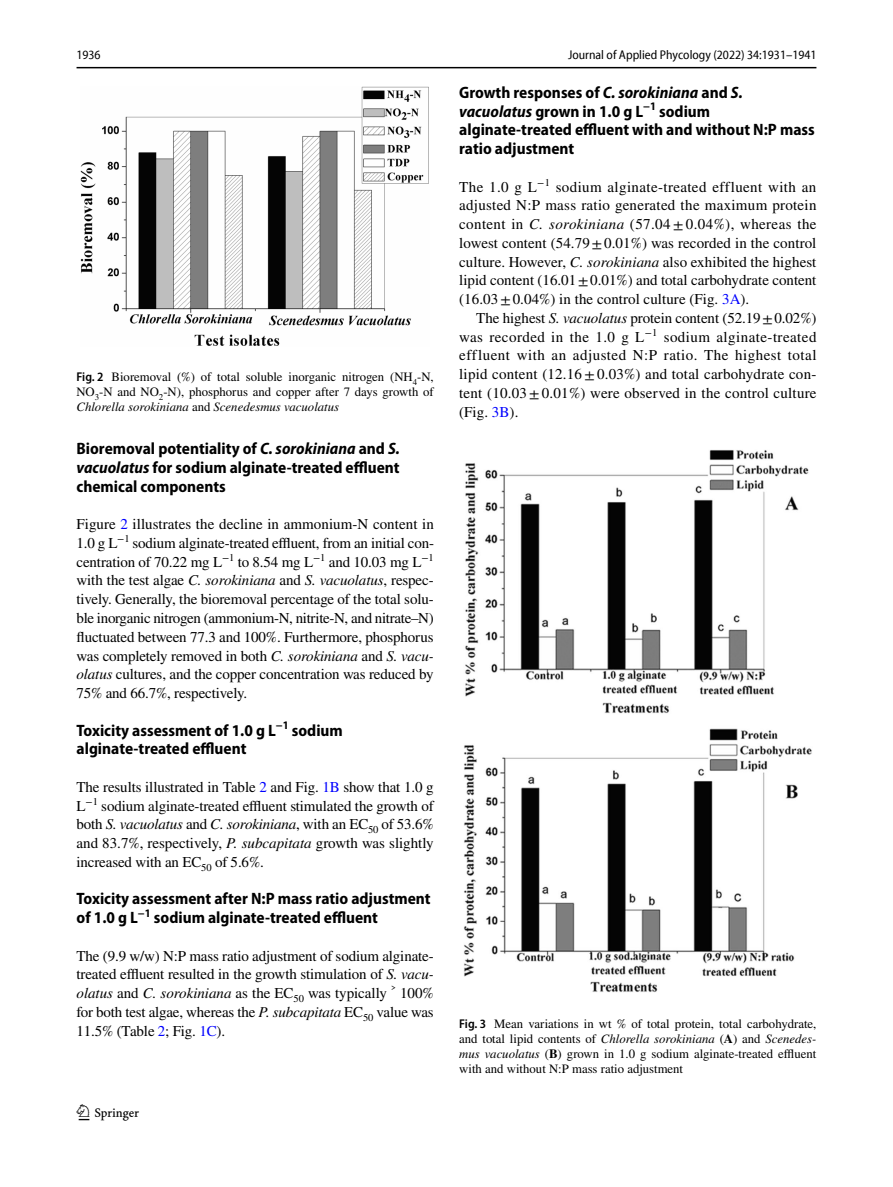
<style>
.page{position:relative;width:893px;height:1187px;background:#fff}
.page>*{position:absolute;margin:0;border:0;box-sizing:border-box;transform-origin:0 0}
.t1{font:22.5px "Springnew Regular 2";color:#000}
.t2{font:700 semi-condensed 16.5px/18.8px "Myriad Pro";color:#000}
.t3{font:15px/18.8px "STIX";color:#000;text-align:justify}
.t4{font:12.75px/15px "STIX";color:#000;text-align:justify}
.t5{font:semi-condensed 12.75px "Myriad Pro Unic";color:#000}
.s1{font-family:"Myriad Pro";font-weight:600;font-stretch:semi-condensed}
.s2{font-style:italic}
.s3{color:#00f}
.s4{font-family:"Code 2000"}
.s5{font-weight:700}
</style>
<div class="page">
<hr style="left:77px;top:67px;width:739px;height:1px;background:#000">
<img style="left:81px;top:87px;width:348px;height:259px">
<img style="left:464px;top:450px;width:348px;height:542px">
<p class="t5" style="left:76px;top:50px;width:26px">1936</p>
<p class="t5" style="left:568px;top:50px;width:250px">Journal of Applied Phycology (2022) 34:1931–1941</p>
<p class="t4" style="left:77px;top:370px;width:359px"><span class="s1">Fig. 2</span> Bioremoval (%) of total soluble inorganic nitrogen (NH<sub>4</sub>-N, NO<sub>3</sub>-N and NO<sub>2</sub>-N), phosphorus and copper after 7 days growth of <span class="s2">Chlorella sorokiniana</span> and <span class="s2">Scenedesmus vacuolatus</span></p>
<p class="t2" style="left:77px;top:439px;width:325px;text-align:justify">Bioremoval potentiality of <span class="s2">C. sorokiniana</span> and <span class="s2">S. vacuolatus</span> for sodium alginate‑treated effluent chemical components</p>
<p class="t3" style="left:77px;top:515px;width:359px">Figure <span class="s3">2</span> illustrates the decline in ammonium-N content in 1.0 g L<sup>−1</sup> sodium alginate-treated effluent, from an initial con&shy;centration of 70.22 mg L<sup>−1</sup> to 8.54 mg L<sup>−1</sup> and 10.03 mg L<sup>−1 </sup>with the test algae <span class="s2">C. sorokiniana</span> and <span class="s2">S. vacuolatus</span>, respec&shy;tively. Generally, the bioremoval percentage of the total solu&shy;ble inorganic nitrogen (ammonium-N, nitrite-N, and nitrate–N) fluctuated between 77.3 and 100%. Furthermore, phosphorus was completely removed in both <span class="s2">C. sorokiniana</span> and <span class="s2">S. vacu&shy;olatus</span> cultures, and the copper concentration was reduced by 75% and 66.7%, respectively.</p>
<p class="t2" style="left:77px;top:720px;width:268px">Toxicity assessment of 1.0 g L<sup>−1</sup> sodium alginate‑treated effluent</p>
<p class="t3" style="left:77px;top:778px;width:359px">The results illustrated in Table <span class="s3">2</span> and Fig. <span class="s3">1B</span> show that 1.0 g L<sup>−1</sup> sodium alginate-treated effluent stimulated the growth of both <span class="s2">S. vacuolatus</span> and <span class="s2">C. sorokiniana</span>, with an EC<sub>50</sub> of 53.6% and 83.7%, respectively, <span class="s2">P. subcapitata</span> growth was slightly increased with an EC<sub>50</sub> of 5.6%.</p>
<p class="t2" style="left:77px;top:889px;width:356px">Toxicity assessment after N:P mass ratio adjustment of 1.0 g L<sup>−1</sup> sodium alginate‑treated effluent</p>
<p class="t3" style="left:77px;top:947px;width:359px">The (9.9 w/w) N:P mass ratio adjustment of sodium alginate&shy;treated effluent resulted in the growth stimulation of <span class="s2">S. vacu&shy;olatus</span> and <span class="s2">C. sorokiniana</span> as the EC<sub>50</sub> was typically <span class="s4">˃</span> 100% for both test algae, whereas the <span class="s2">P. subcapitata</span> EC<sub>50</sub> value was 11.5% (Table <span class="s3">2</span>; Fig. <span class="s3">1C</span>).</p>
<h1 class="t1" style="left:79px;top:1104px;width:62px">1 3</h1>
<p class="t2" style="left:459px;top:83px;width:357px">Growth responses of <span class="s2">C. sorokiniana</span> and <span class="s2">S. vacuolatus</span> grown in 1.0 g L<sup>−1</sup> sodium alginate‑treated effluent with and without N:P mass ratio adjustment</p>
<p class="t3" style="left:459px;top:178px;width:359px">The 1.0 g L<sup>−1</sup> sodium alginate-treated effluent with an adjusted N:P mass ratio generated the maximum protein content in <span class="s2">C. sorokiniana</span> (57.04± 0.04%), whereas the lowest content (54.79±0.01%) was recorded in the control culture. However, <span class="s2">C. sorokiniana</span> also exhibited the highest lipid content (16.01±0.01%) and total carbohydrate content (16.03±0.04%) in the control culture (Fig. <span class="s3">3A</span>).</p>
<p class="t3" style="left:459px;top:309px;width:359px;text-indent:17px">The highest <span class="s2">S. vacuolatus</span> protein content (52.19±0.02%) was recorded in the 1.0 g L<sup>−1</sup> sodium alginate-treated effluent with an adjusted N:P ratio. The highest total lipid content (12.16±0.03%) and total carbohydrate con&shy;tent (10.03±0.01%) were observed in the control culture (Fig. <span class="s3">3B</span>).</p>
<p class="t4" style="left:459px;top:1016px;width:359px"><span class="s1">Fig. 3</span> Mean variations in wt % of total protein, total carbohydrate, and total lipid contents of <span class="s2">Chlorella sorokiniana</span> (<span class="s5">A</span>) and <span class="s2">Scenedes&shy;mus vacuolatus</span> (<span class="s5">B</span>) grown in 1.0 g sodium alginate-treated effluent with and without N:P mass ratio adjustment</p>
</div>
